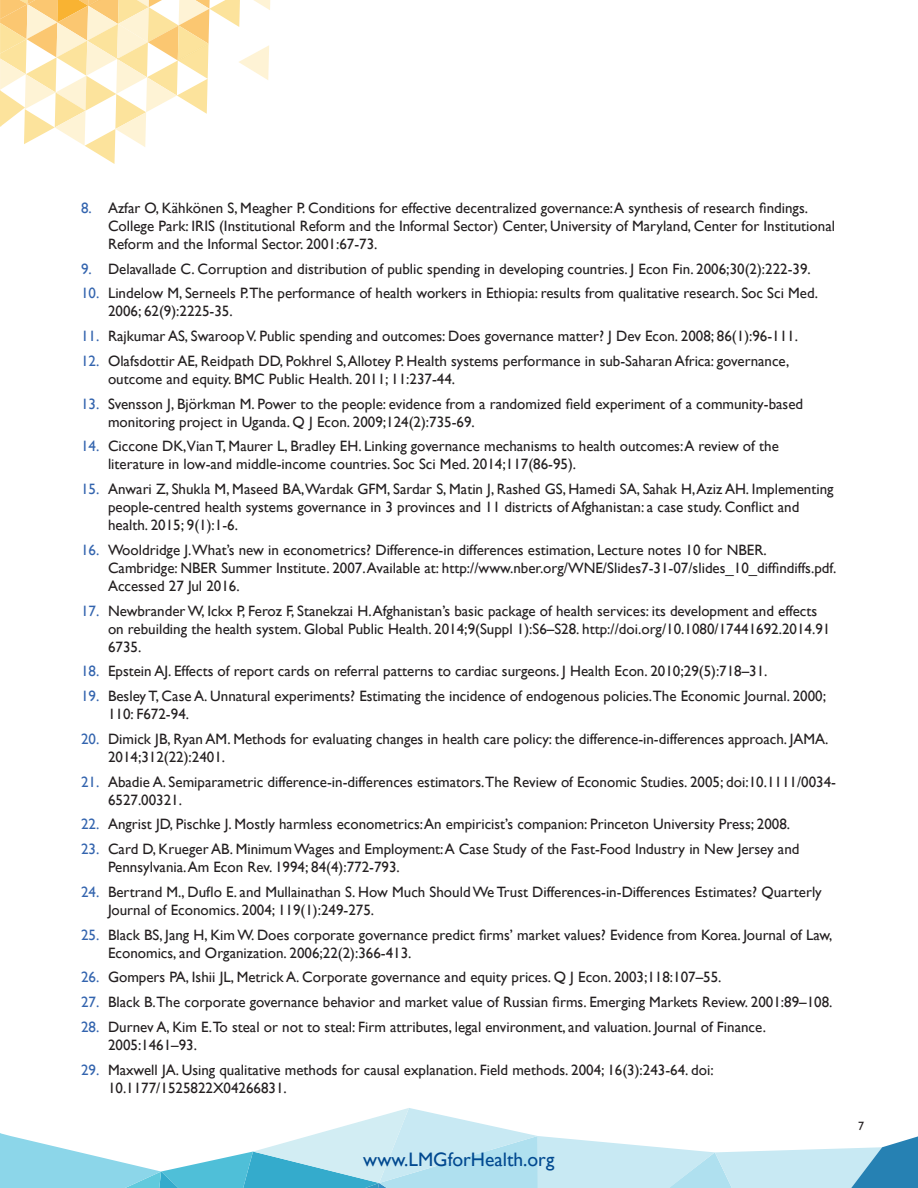
<style>
.page{position:relative;width:918px;height:1188px;background:#fff}
.page>*{position:absolute;margin:0;border:0;box-sizing:border-box;transform-origin:0 0}
.t1{font:19.5px "Gill Sans";color:#014990}
.t2{font:15px/18px "Gill Sans";color:#231f20}
.t3{font:12px "Gill Sans";color:#231f20}
.s1{color:#3364ae}
</style>
<div class="page">
<svg style="left:0;top:0;width:271px;height:164px"></svg>
<svg style="left:0;top:1108px;width:918px;height:80px"></svg>
<p class="t2" style="left:108px;top:199px;width:729px;text-indent:-27px"><span class="s1">8.</span> Azfar O, Kähkönen S, Meagher P. Conditions for effective decentralized governance: A synthesis of research findings.<br>College Park: IRIS (Institutional Reform and the Informal Sector) Center, University of Maryland, Center for Institutional<br>Reform and the Informal Sector. 2001:67-73.</p>
<p class="t2" style="left:81px;top:260px;width:731px"><span class="s1">9.</span> Delavallade C. Corruption and distribution of public spending in developing countries. J Econ Fin. 2006;30(2):222-39.</p>
<p class="t2" style="left:108px;top:285px;width:712px;text-indent:-27px"><span class="s1">10.</span> Lindelow M, Serneels P.The performance of health workers in Ethiopia: results from qualitative research. Soc Sci Med.<br>2006; 62(9):2225-35.</p>
<p class="t2" style="left:81px;top:327px;width:719px"><span class="s1">11.</span> Rajkumar AS, Swaroop V. Public spending and outcomes: Does governance matter? J Dev Econ. 2008; 86(1):96-111.</p>
<p class="t2" style="left:108px;top:352px;width:683px;text-indent:-27px"><span class="s1">12.</span> Olafsdottir AE, Reidpath DD, Pokhrel S, Allotey P. Health systems performance in sub-Saharan Africa: governance, outcome and equity. BMC Public Health. 2011; 11:237-44.</p>
<p class="t2" style="left:108px;top:395px;width:697px;text-indent:-27px"><span class="s1">13.</span> Svensson J, Björkman M. Power to the people: evidence from a randomized field experiment of a community-based monitoring project in Uganda. Q J Econ. 2009;124(2):735-69.</p>
<p class="t2" style="left:108px;top:438px;width:672px;text-indent:-27px"><span class="s1">14.</span> Ciccone DK,Vian T, Maurer L, Bradley EH. Linking governance mechanisms to health outcomes: A review of the literature in low-and middle-income countries. Soc Sci Med. 2014;117(86-95).</p>
<p class="t2" style="left:108px;top:480px;width:727px;text-indent:-27px"><span class="s1">15.</span> Anwari Z, Shukla M, Maseed BA,Wardak GFM, Sardar S, Matin J, Rashed GS, Hamedi SA, Sahak H, Aziz AH. Implementing people-centred health systems governance in 3 provinces and 11 districts of Afghanistan: a case study. Conflict and health. 2015; 9(1):1-6.</p>
<p class="t2" style="left:108px;top:541px;width:730px;text-indent:-27px"><span class="s1">16.</span> Wooldridge J.What’s new in econometrics? Difference-in differences estimation, Lecture notes 10 for NBER.<br>Cambridge: NBER Summer Institute. 2007. Available at: http://www.nber.org/WNE/Slides7-31-07/slides_10_diffindiffs.pdf.<br>Accessed 27 Jul 2016.</p>
<p class="t2" style="left:108px;top:602px;width:724px;text-indent:-27px"><span class="s1">17.</span> Newbrander W, Ickx P, Feroz F, Stanekzai H. Afghanistan’s basic package of health services: its development and effects on rebuilding the health system. Global Public Health. 2014;9(Suppl 1):S6–S28. http://doi.org/10.1080/17441692.2014.91<br>6735.</p>
<p class="t2" style="left:81px;top:663px;width:688px"><span class="s1">18.</span> Epstein AJ. Effects of report cards on referral patterns to cardiac surgeons. J Health Econ. 2010;29(5):718–31.</p>
<p class="t2" style="left:108px;top:687px;width:720px;text-indent:-27px"><span class="s1">19.</span> Besley T, Case A. Unnatural experiments? Estimating the incidence of endogenous policies.The Economic Journal. 2000;<br>110: F672-94.</p>
<p class="t2" style="left:108px;top:730px;width:722px;text-indent:-27px"><span class="s1">20.</span> Dimick JB, Ryan AM. Methods for evaluating changes in health care policy: the difference-in-differences approach. JAMA.<br>2014;312(22):2401.</p>
<p class="t2" style="left:108px;top:773px;width:730px;text-indent:-27px"><span class="s1">21.</span> Abadie A. Semiparametric difference-in-differences estimators.The Review of Economic Studies. 2005; doi:10.1111/0034-<br>6527.00321.</p>
<p class="t2" style="left:81px;top:816px;width:711px"><span class="s1">22.</span> Angrist JD, Pischke J. Mostly harmless econometrics: An empiricist’s companion: Princeton University Press; 2008.</p>
<p class="t2" style="left:108px;top:840px;width:693px;text-indent:-27px"><span class="s1">23.</span> Card D, Krueger AB. Minimum Wages and Employment: A Case Study of the Fast-Food Industry in New Jersey and<br>Pennsylvania. Am Econ Rev. 1994; 84(4):772-793.</p>
<p class="t2" style="left:108px;top:883px;width:715px;text-indent:-27px"><span class="s1">24.</span> Bertrand M., Duflo E. and Mullainathan S. How Much Should We Trust Differences-in-Differences Estimates? Quarterly<br>Journal of Economics. 2004; 119(1):249-275.</p>
<p class="t2" style="left:108px;top:926px;width:726px;text-indent:-27px"><span class="s1">25.</span> Black BS, Jang H, Kim W. Does corporate governance predict firms’ market values? Evidence from Korea. Journal of Law,<br>Economics, and Organization. 2006;22(2):366-413.</p>
<p class="t2" style="left:81px;top:969px;width:642px"><span class="s1">26.</span> Gompers PA, Ishii JL, Metrick A. Corporate governance and equity prices. Q J Econ. 2003;118:107–55.</p>
<p class="t2" style="left:81px;top:993px;width:753px"><span class="s1">27.</span> Black B.The corporate governance behavior and market value of Russian firms. Emerging Markets Review. 2001:89–108.</p>
<p class="t2" style="left:108px;top:1018px;width:659px;text-indent:-27px"><span class="s1">28.</span> Durnev A, Kim E.To steal or not to steal: Firm attributes, legal environment, and valuation. Journal of Finance.<br>2005:1461–93.</p>
<p class="t2" style="left:108px;top:1061px;width:607px;text-indent:-27px"><span class="s1">29.</span> Maxwell JA. Using qualitative methods for causal explanation. Field methods. 2004; 16(3):243-64. doi:<br>10.1177/1525822X04266831.</p>
<h1 class="t1" style="left:363px;top:1148px;width:193px">www.LMGforHealth.org</h1>
<p class="t3" style="left:858px;top:1119px;width:7px">7</p>
</div>
